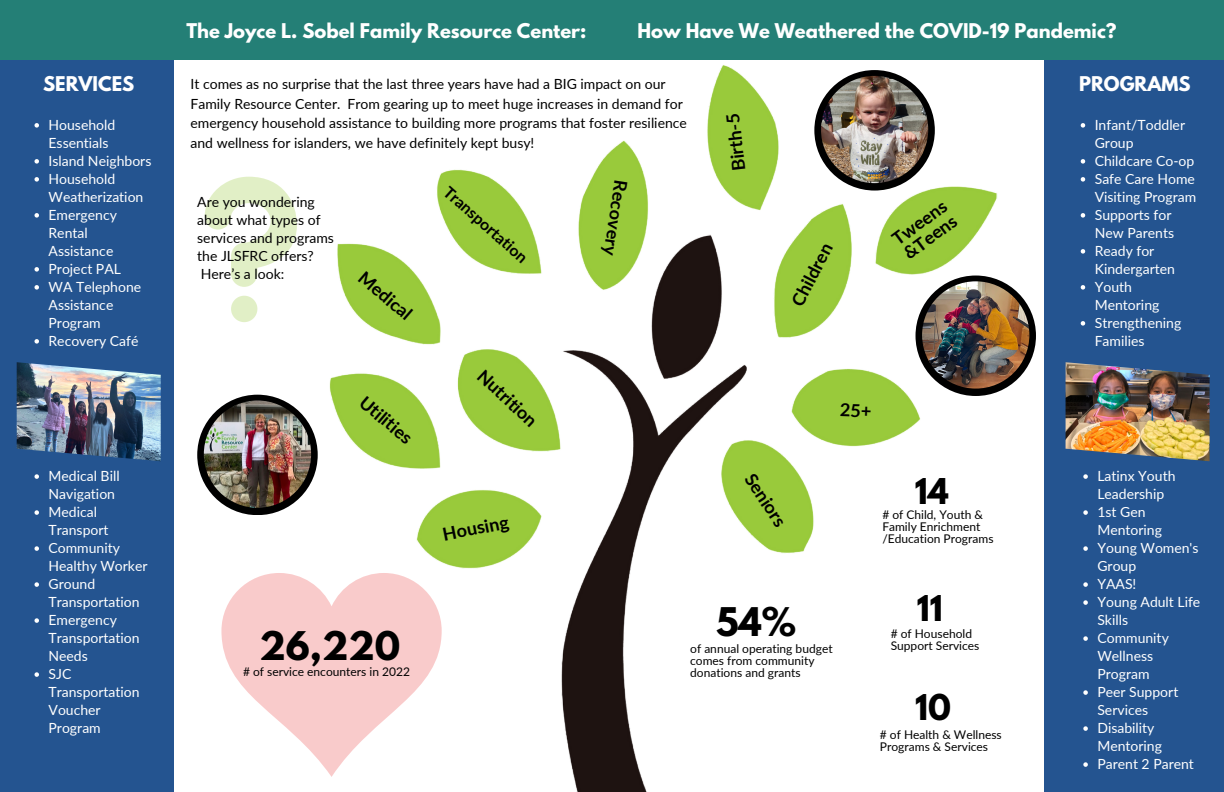
<style>
.page{position:relative;width:1224px;height:792px;background:#fff}
.page>*{position:absolute;margin:0;border:0;box-sizing:border-box;transform-origin:0 0}
.t1{font:700 35px "League Spartan";color:#000}
.t2{font:700 31.5px "League Spartan";color:#000}
.t3{font:700 18.1px "Lato";color:#000}
.t4{font:700 18px "League Spartan";color:#fff}
.t5{font:700 16px "Lato";color:#000}
.t6{font:14px/18px "Lato";color:#fff}
.t7{font:14px/18px "Lato";color:#000}
.t8{font:12px/12px "Lato";color:#000}
</style>
<div class="page">
<div style="left:0;top:49px;width:173px;height:743px;background:#245490"></div>
<div style="left:1044px;top:49px;width:180px;height:743px;background:#245490"></div>
<img style="left:297px;top:59px;width:726px;height:733px">
<div style="left:0;top:0;width:1224px;height:59px;background:#247f76"></div>
<img style="left:1066px;top:362px;width:144px;height:99px">
<img style="left:17px;top:362px;width:144px;height:99px">
<div style="left:197px;top:395px;width:121px;height:120px;background:#000;border-radius:50%"></div>
<img style="left:204px;top:400px;width:107px;height:108px;border-radius:50%">
<svg style="left:221px;top:573px;width:221px;height:204px;fill:#f9cbcb"></svg>
<svg style="left:205px;top:177px;width:92px;height:110px"></svg>
<svg style="left:231px;top:296px;width:26px;height:26px"></svg>
<svg style="left:814px;top:70px;width:121px;height:121px;background:#100f0f"></svg>
<img style="left:821px;top:76px;width:107px;height:107px;border-radius:50%">
<div style="left:916px;top:276px;width:120px;height:120px;background:#000;border-radius:50%"></div>
<img style="left:922px;top:281px;width:107px;height:108px;border-radius:50%">
<svg style="left:34px;top:123px;width:5px;height:5px"></svg>
<svg style="left:34px;top:159px;width:5px;height:5px"></svg>
<svg style="left:34px;top:177px;width:5px;height:5px"></svg>
<svg style="left:34px;top:213px;width:5px;height:5px"></svg>
<svg style="left:34px;top:267px;width:5px;height:5px"></svg>
<svg style="left:34px;top:285px;width:5px;height:5px"></svg>
<svg style="left:34px;top:339px;width:5px;height:5px"></svg>
<svg style="left:34px;top:474px;width:5px;height:5px"></svg>
<svg style="left:34px;top:510px;width:5px;height:5px"></svg>
<svg style="left:34px;top:546px;width:5px;height:5px"></svg>
<svg style="left:34px;top:582px;width:5px;height:5px"></svg>
<svg style="left:34px;top:618px;width:5px;height:5px"></svg>
<svg style="left:34px;top:672px;width:5px;height:5px"></svg>
<svg style="left:1081px;top:123px;width:4px;height:5px"></svg>
<svg style="left:1081px;top:159px;width:4px;height:5px"></svg>
<svg style="left:1081px;top:177px;width:4px;height:5px"></svg>
<svg style="left:1081px;top:213px;width:4px;height:5px"></svg>
<svg style="left:1081px;top:249px;width:4px;height:5px"></svg>
<svg style="left:1081px;top:285px;width:4px;height:5px"></svg>
<svg style="left:1081px;top:321px;width:4px;height:5px"></svg>
<svg style="left:1083px;top:474px;width:5px;height:5px"></svg>
<svg style="left:1083px;top:510px;width:5px;height:5px"></svg>
<svg style="left:1083px;top:546px;width:5px;height:5px"></svg>
<svg style="left:1083px;top:582px;width:5px;height:5px"></svg>
<svg style="left:1083px;top:600px;width:5px;height:5px"></svg>
<svg style="left:1083px;top:636px;width:5px;height:5px"></svg>
<svg style="left:1083px;top:690px;width:5px;height:5px"></svg>
<svg style="left:1083px;top:726px;width:5px;height:5px"></svg>
<svg style="left:1083px;top:762px;width:5px;height:5px"></svg>
<svg style="left:840px;top:403px;width:31px;height:14px"></svg>
<p class="t4" style="left:43px;top:75px;width:93px">SERVICES</p>
<p class="t6" style="left:49px;top:115px;width:68px">Household<br>Essentials</p>
<p class="t6" style="left:49px;top:151px;width:104px">Island Neighbors</p>
<p class="t6" style="left:49px;top:169px;width:96px">Household<br>Weatherization</p>
<p class="t6" style="left:49px;top:205px;width:70px">Emergency<br>Rental<br>Assistance</p>
<p class="t6" style="left:49px;top:259px;width:74px">Project PAL</p>
<p class="t6" style="left:49px;top:277px;width:94px">WA Telephone<br>Assistance<br>Program</p>
<p class="t6" style="left:49px;top:331px;width:91px">Recovery Café</p>
<p class="t6" style="left:49px;top:467px;width:73px">Medical Bill<br>Navigation</p>
<p class="t6" style="left:49px;top:503px;width:62px">Medical<br>Transport</p>
<p class="t6" style="left:49px;top:539px;width:101px">Community<br>Healthy Worker</p>
<p class="t6" style="left:49px;top:575px;width:93px">Ground<br>Transportation</p>
<p class="t6" style="left:49px;top:611px;width:93px">Emergency<br>Transportation<br>Needs</p>
<p class="t6" style="left:49px;top:665px;width:93px">SJC<br>Transportation<br>Voucher<br>Program</p>
<p class="t4" style="left:186px;top:21px;width:401px">The Joyce L. Sobel Family Resource Center:</p>
<p class="t4" style="left:638px;top:21px;width:481px">How Have We Weathered the COVID-19 Pandemic?</p>
<p class="t7" style="left:191px;top:75px;width:477px">It comes as no surprise that the last three years have had a BIG impact on our</p>
<p class="t4" style="left:1079px;top:75px;width:113px">PROGRAMS</p>
<p class="t7" style="left:191px;top:94px;width:498px;line-height:19.5px">Family Resource Center. From gearing up to meet huge increases in demand for emergency household assistance to building more programs that foster resilience and wellness for islanders, we have definitely kept busy!</p>
<p class="t3" style="left:728px;top:172px;width:59px;rotate:-96deg">Birth-5</p>
<p class="t6" style="left:1095px;top:115px;width:92px">Infant/Toddler<br>Group</p>
<p class="t6" style="left:1095px;top:151px;width:101px">Childcare Co-op</p>
<p class="t6" style="left:1095px;top:169px;width:103px">Safe Care Home<br>Visiting Program</p>
<p class="t6" style="left:1095px;top:205px;width:81px">Supports for<br>New Parents</p>
<p class="t6" style="left:1095px;top:241px;width:82px">Ready for<br>Kindergarten</p>
<p class="t6" style="left:1095px;top:277px;width:66px">Youth<br>Mentoring</p>
<p class="t6" style="left:1095px;top:313px;width:88px">Strengthening<br>Families</p>
<p class="t5" style="left:453px;top:182px;width:108px;rotate:42deg">Transportation</p>
<p class="t3" style="left:633px;top:182px;width:77px;rotate:99deg">Recovery</p>
<p class="t7" style="left:197px;top:192px;width:138px">Are you wondering about what types of services and programs the JLSFRC offers?<br>Here’s a look:</p>
<p class="t3" style="left:888px;top:232px;width:64px;rotate:-36deg">Tweens</p>
<p class="t3" style="left:899px;top:246px;width:63px;rotate:-36deg">&amp;Teens</p>
<p class="t3" style="left:786px;top:300px;width:70px;rotate:-63deg">Children</p>
<p class="t3" style="left:369px;top:266px;width:65px;rotate:41deg">Medical</p>
<p class="t3" style="left:369px;top:391px;width:64px;rotate:40deg">Utilities</p>
<p class="t3" style="left:488px;top:365px;width:76px;rotate:43deg">Nutrition</p>
<p class="t3" style="left:441px;top:524px;width:68px;rotate:-12deg">Housing</p>
<p class="t1" style="left:259px;top:629px;width:142px">26,220</p>
<p class="t8" style="left:243px;top:666px;width:168px"># of service encounters in 2022</p>
<p class="t3" style="left:758px;top:469px;width:61px;rotate:56deg">Seniors</p>
<p class="t1" style="left:716px;top:604px;width:82px">54%</p>
<p class="t8" style="left:690px;top:643px;width:144px">of annual operating budget comes from community donations and grants</p>
<p class="t2" style="left:915px;top:476px;width:35px">14</p>
<p class="t8" style="left:882px;top:508px;width:102px"># of Child, Youth &amp;</p>
<p class="t8" style="left:882px;top:520px;width:100px">Family Enrichment</p>
<p class="t8" style="left:882px;top:532px;width:113px">/Education Programs</p>
<p class="t2" style="left:917px;top:593px;width:28px">11</p>
<p class="t8" style="left:891px;top:628px;width:90px"># of Household<br>Support Services</p>
<p class="t2" style="left:915px;top:691px;width:37px">10</p>
<p class="t8" style="left:880px;top:728px;width:123px"># of Health &amp; Wellness<br>Programs &amp; Services</p>
<p class="t6" style="left:1097px;top:467px;width:80px">Latinx Youth<br>Leadership</p>
<p class="t6" style="left:1097px;top:503px;width:66px">1st Gen<br>Mentoring</p>
<p class="t6" style="left:1097px;top:539px;width:103px">Young Women's<br>Group</p>
<p class="t6" style="left:1097px;top:575px;width:41px">YAAS!</p>
<p class="t6" style="left:1097px;top:593px;width:104px">Young Adult Life<br>Skills</p>
<p class="t6" style="left:1097px;top:629px;width:73px">Community<br>Wellness<br>Program</p>
<p class="t6" style="left:1097px;top:683px;width:82px">Peer Support<br>Services</p>
<p class="t6" style="left:1097px;top:719px;width:66px">Disability<br>Mentoring</p>
<p class="t6" style="left:1097px;top:755px;width:98px">Parent 2 Parent</p>
</div>
